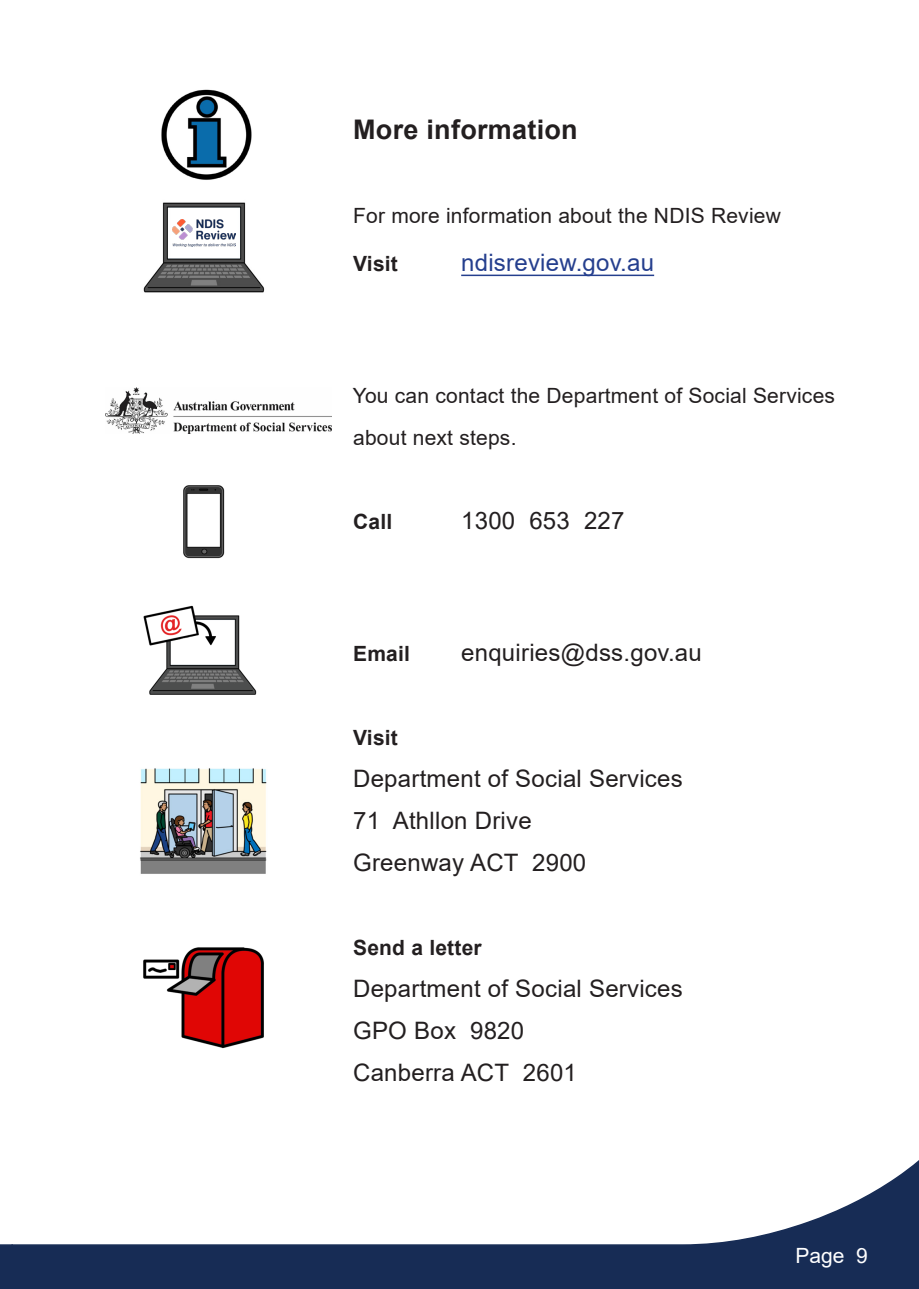
<style>
.page{position:relative;width:919px;height:1289px;background:#fff}
.page>*{position:absolute;margin:0;border:0;box-sizing:border-box;transform-origin:0 0}
.t1{font:700 27px "Arial";letter-spacing:.01em;color:#231f20}
.t2{font:24px/42px "Arial";letter-spacing:.01em;color:#231f20}
.t3{font:24px "Arial";letter-spacing:.01em;color:#253f8e}
.t4{font:21px/42px "Arial";letter-spacing:.01em;color:#231f20}
.t5{font:700 21px "Arial";letter-spacing:.01em;color:#231f20}
.t6{font:21px "Arial";color:#fff}
</style>
<div class="page">
<svg style="left:0;top:1244px;width:11px;height:44px"></svg>
<svg style="left:11px;top:1161px;width:907px;height:127px"></svg>
<hr style="left:461px;top:274px;width:193px;height:2px;background:#253f8e">
<img style="left:161px;top:89px;width:91px;height:91px">
<img style="left:143px;top:202px;width:122px;height:91px">
<img style="left:172px;top:219px;width:63px;height:28px">
<img style="left:106px;top:387px;width:226px;height:46px">
<img style="left:183px;top:485px;width:42px;height:74px">
<img style="left:143px;top:605px;width:114px;height:90px">
<img style="left:143px;top:947px;width:121px;height:102px">
<img style="left:140px;top:768px;width:127px;height:106px">
<h2 class="t1" style="left:353px;top:110px;width:226px">More information</h2>
<p class="t4" style="left:353px;top:194px;width:429px">For more information about the NDIS Review</p>
<p class="t5" style="left:353px;top:249px;width:46px">Visit</p>
<p class="t3" style="left:461px;top:246px;width:194px">ndisreview.gov.au</p>
<p class="t4" style="left:353px;top:374px;width:484px">You can contact the Department of Social Services about next steps.</p>
<p class="t5" style="left:353px;top:507px;width:41px">Call</p>
<p class="t2" style="left:461px;top:499px;width:165px">1300 653 227</p>
<p class="t5" style="left:353px;top:639px;width:58px">Email</p>
<p class="t2" style="left:461px;top:631px;width:242px">enquiries@dss.gov.au</p>
<p class="t5" style="left:353px;top:723px;width:46px">Visit</p>
<p class="t2" style="left:353px;top:757px;width:331px">Department of Social Services<br>71 Athllon Drive<br>Greenway ACT 2900</p>
<p class="t5" style="left:353px;top:933px;width:130px">Send a letter</p>
<p class="t2" style="left:353px;top:967px;width:331px">Department of Social Services<br>GPO Box 9820<br>Canberra ACT 2601</p>
<p class="t6" style="left:795px;top:1241px;width:74px">Page 9</p>
</div>
